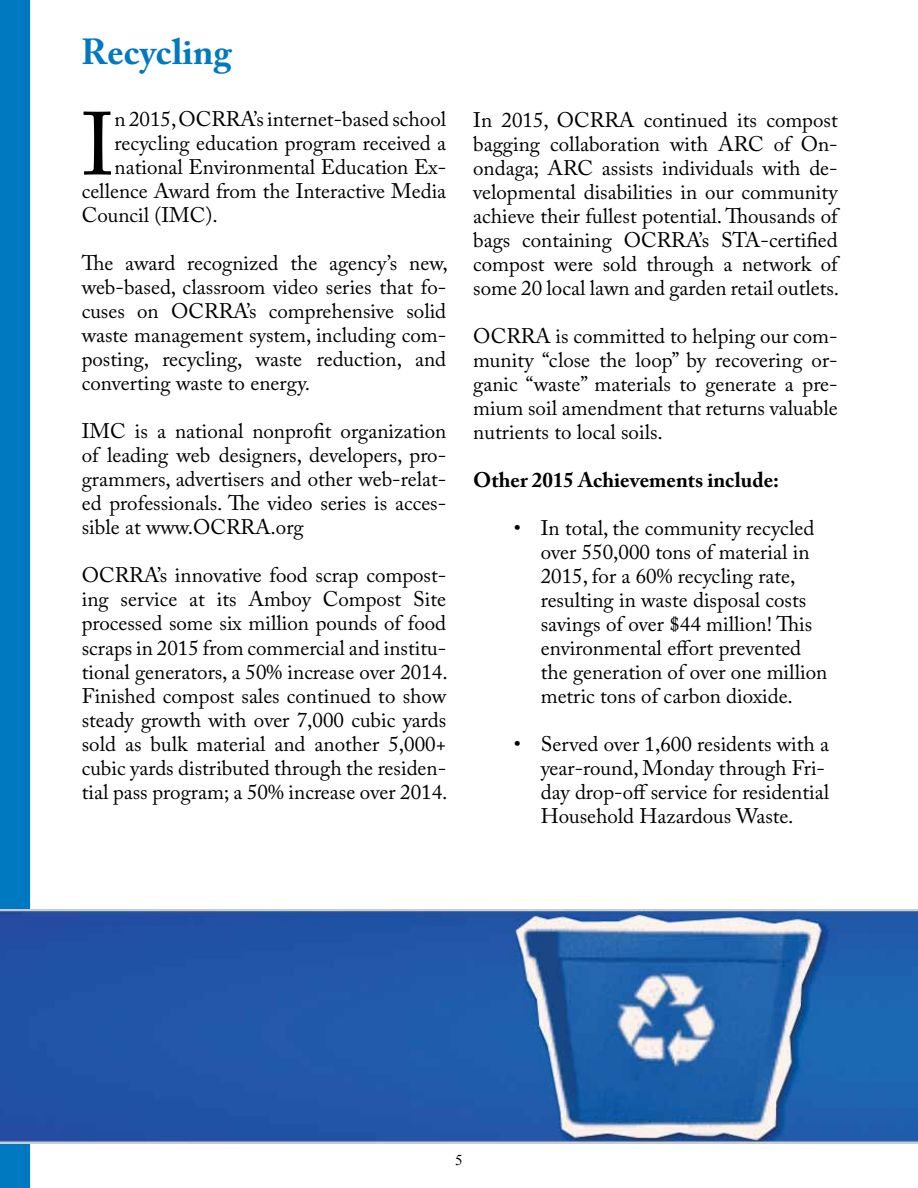
<style>
.page{position:relative;width:918px;height:1188px;background:#fff}
.page>*{position:absolute;margin:0;border:0;box-sizing:border-box;transform-origin:0 0}
.t1{font:88.5px "Adobe Caslon Pro";color:#000}
.t2{font:700 36px "Adobe Caslon Pro";color:#0079c1}
.t3{font:21px/24px "Adobe Caslon Pro";color:#000;text-align:justify}
.t4{font:700 21px "Adobe Caslon Pro";color:#000}
.t5{font:15px "Times New Roman";color:#000}
</style>
<div class="page">
<div style="left:0;top:0;width:30px;height:1188px;background:#0079c1"></div>
<img style="left:0;top:910px;width:918px;height:233px">
<img style="left:410px;top:910px;width:459px;height:233px">
<h2 class="t2" style="left:81px;top:30px;width:152px">Recycling</h2>
<h1 class="t1" style="left:82px;top:92px;width:34px">I</h1>
<p class="t3" style="left:115px;top:107px;width:333px">n 2015, OCRRA’s internet-based school</p>
<p class="t3" style="left:115px;top:131px;width:333px">recycling education program received a</p>
<p class="t3" style="left:115px;top:155px;width:333px">national Environmental Education Ex-</p>
<p class="t3" style="left:82px;top:179px;width:366px">cellence Award from the Interactive Media</p>
<p class="t3" style="left:82px;top:203px;width:138px">Council (IMC).</p>
<p class="t3" style="left:82px;top:251px;width:367px">The award recognized the agency’s new, web-based, classroom video series that fo&shy;cuses on OCRRA’s comprehensive solid waste management system, including com&shy;posting, recycling, waste reduction, and converting waste to energy.</p>
<p class="t3" style="left:82px;top:419px;width:366px">IMC is a national nonprofit organization of leading web designers, developers, pro&shy;grammers, advertisers and other web-relat&shy;ed professionals. The video series is acces&shy;sible at www.OCRRA.org</p>
<p class="t3" style="left:82px;top:563px;width:367px">OCRRA’s innovative food scrap compost&shy;ing service at its Amboy Compost Site processed some six million pounds of food scraps in 2015 from commercial and institu&shy;tional generators, a 50% increase over 2014.<br>Finished compost sales continued to show steady growth with over 7,000 cubic yards sold as bulk material and another 5,000+ cubic yards distributed through the residen&shy;tial pass program; a 50% increase over 2014.</p>
<p class="t3" style="left:473px;top:107px;width:368px">In 2015, OCRRA continued its compost bagging collaboration with ARC of On&shy;ondaga; ARC assists individuals with de&shy;velopmental disabilities in our community achieve their fullest potential. Thousands of bags containing OCRRA’s STA-certified compost were sold through a network of some 20 local lawn and garden retail outlets.</p>
<p class="t3" style="left:473px;top:323px;width:366px">OCRRA is committed to helping our com&shy;munity “close the loop” by recovering or&shy;ganic “waste” materials to generate a pre&shy;mium soil amendment that returns valuable nutrients to local soils.</p>
<p class="t4" style="left:473px;top:467px;width:307px">Other 2015 Achievements include:</p>
<p class="t3" style="left:541px;top:515px;width:288px;text-align:left;text-indent:-27px">• In total, the community recycled over 550,000 tons of material in<br>2015, for a 60% recycling rate, resulting in waste disposal costs savings of over $44 million! This environmental effort prevented the generation of over one million metric tons of carbon dioxide.</p>
<p class="t3" style="left:541px;top:731px;width:290px;text-align:left;text-indent:-27px">• Served over 1,600 residents with a year-round, Monday through Fri&shy;day drop-off service for residential Household Hazardous Waste.</p>
<p class="t5" style="left:455px;top:1150px;width:9px">5</p>
</div>
